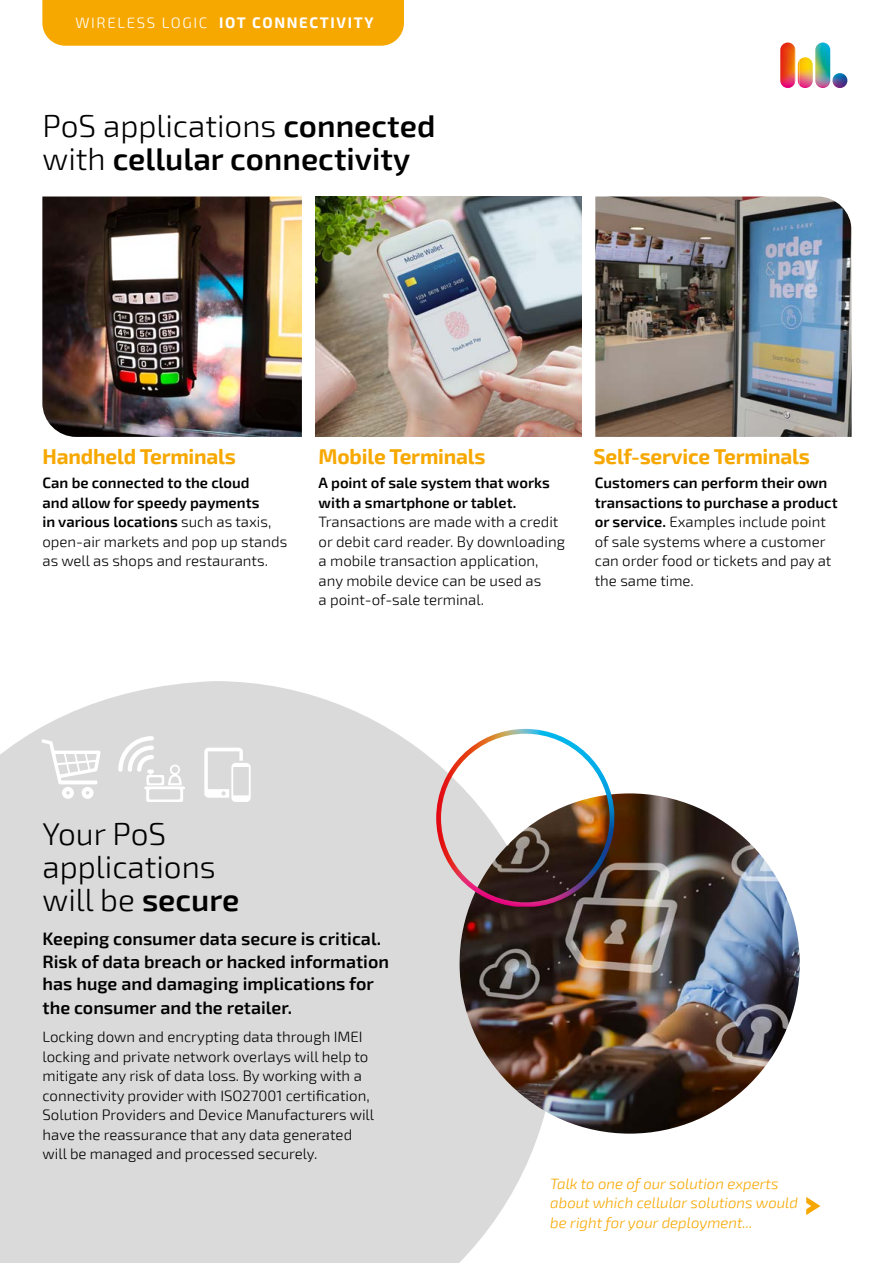
<style>
.page{position:relative;width:893px;height:1263px;background:#fff}
.page>*{position:absolute;margin:0;border:0;box-sizing:border-box;transform-origin:0 0}
.t1{font:600 31.5px/33px "Exo 2";color:#000}
.t2{font:300 31.5px/33px "Exo 2";color:#000}
.t3{font:700 21px "Exo 2";letter-spacing:-.01em;color:#f7a800}
.t4{font:600 18px/23px "Exo 2";color:#000}
.t5{font:300 15px/19.5px "Exo 2";color:#000}
.t6{font:italic 300 15px/19.5px "Exo 2";color:#f7a800}
.t7{font:600 15px/19.5px "Exo 2";color:#000}
.t8{font:700 15px "Exo 2";letter-spacing:.11em;color:#fff}
.s1{font-weight:300}
.s2{font-weight:600}
</style>
<div class="page">
<div style="left:42px;top:0;width:362px;height:46px;background:#f7a800"></div>
<img style="left:780px;top:43px;width:15px;height:45px">
<img style="left:815px;top:43px;width:18px;height:45px">
<img style="left:795px;top:48px;width:4px;height:37px">
<img style="left:799px;top:57px;width:6px;height:31px">
<svg style="left:833px;top:73px;width:7px;height:12px"></svg>
<svg style="left:0;top:681px;width:557px;height:582px;background:#ddd"></svg>
<img style="left:460px;top:793px;width:340px;height:340px;border-radius:170px">
<svg style="left:806px;top:1197px;width:14px;height:18px"></svg>
<img style="left:436px;top:729px;width:178px;height:178px">
<img style="left:42px;top:196px;width:260px;height:241px">
<img style="left:315px;top:197px;width:267px;height:240px">
<img style="left:595px;top:196px;width:257px;height:241px">
<svg style="left:42px;top:739px;width:59px;height:60px"></svg>
<svg style="left:118px;top:736px;width:67px;height:66px"></svg>
<svg style="left:204px;top:748px;width:47px;height:54px"></svg>
<p class="t8" style="left:75px;top:13px;width:300px"><span class="s1">WIRELESS LOGIC</span> IOT CONNECTIVITY</p>
<h1 class="t1" style="left:43px;top:110px;width:394px"><span class="s1">PoS applications</span> connected <span class="s1">with</span> cellular connectivity</h1>
<h2 class="t3" style="left:43px;top:444px;width:195px">Handheld Terminals</h2>
<h2 class="t3" style="left:318px;top:444px;width:169px">Mobile Terminals</h2>
<h2 class="t3" style="left:593px;top:444px;width:218px">Self-service Terminals</h2>
<p class="t5" style="left:43px;top:473px;width:246px"><span class="s2">Can be connected to the cloud<br>and allow for speedy payments<br>in various locations</span> such as taxis, open-air markets and pop up stands as well as shops and restaurants.</p>
<p class="t7" style="left:319px;top:473px;width:233px">A point of sale system that works with a smartphone or tablet.</p>
<p class="t5" style="left:319px;top:512px;width:248px">Transactions are made with a credit or debit card reader. By downloading a mobile transaction application, any mobile device can be used as<br>a point-of-sale terminal.</p>
<p class="t5" style="left:595px;top:473px;width:244px"><span class="s2">Customers can perform their own transactions to purchase a product or service.</span> Examples include point of sale systems where a customer can order food or tickets and pay at the same time.</p>
<h1 class="t2" style="left:43px;top:818px;width:198px">Your PoS applications will be <span class="s2">secure</span></h1>
<p class="t4" style="left:43px;top:927px;width:348px">Keeping consumer data secure is critical.<br>Risk of data breach or hacked information has huge and damaging implications for the consumer and the retailer.</p>
<p class="t5" style="left:43px;top:1027px;width:333px">Locking down and encrypting data through IMEI locking and private network overlays will help to mitigate any risk of data loss. By working with a connectivity provider with ISO27001 certification, Solution Providers and Device Manufacturers will have the reassurance that any data generated will be managed and processed securely.</p>
<p class="t6" style="left:550px;top:1174px;width:249px">Talk to one of our solution experts about which cellular solutions would be right for your deployment...</p>
</div>
